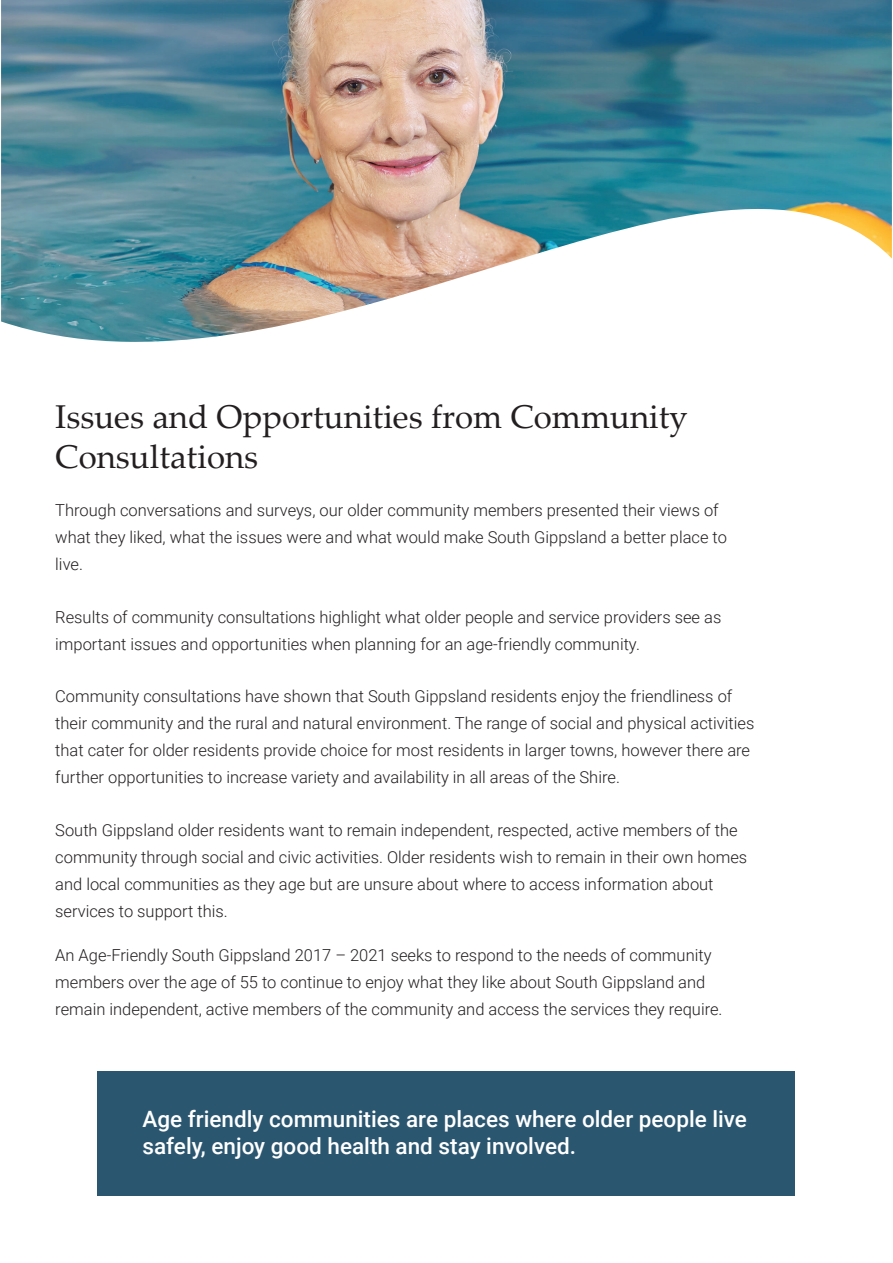
<style>
.page{position:relative;width:893px;height:1263px;background:#fff}
.page>*{position:absolute;margin:0;border:0;box-sizing:border-box;transform-origin:0 0}
.t1{font:33px/39.6px "Palatino Linotype";color:#231f20}
.t2{font:500 22.5px/27px "Roboto";color:#fff}
.t3{font:300 16.5px/27px "Roboto";color:#231f20}
</style>
<div class="page">
<img style="left:1px;top:0;width:891px;height:342px">
<div style="left:98px;top:1071px;width:697px;height:125px;background:#2b5670"></div>
<h1 class="t1" style="left:55px;top:396px;width:634px">Issues and Opportunities from Community<br>Consultations</h1>
<p class="t3" style="left:55px;top:496px;width:673px">Through conversations and surveys, our older community members presented their views of what they liked, what the issues were and what would make South Gippsland a better place to live.</p>
<p class="t3" style="left:55px;top:603px;width:668px">Results of community consultations highlight what older people and service providers see as important issues and opportunities when planning for an age-friendly community.</p>
<p class="t3" style="left:55px;top:682px;width:701px">Community consultations have shown that South Gippsland residents enjoy the friendliness of their community and the rural and natural environment. The range of social and physical activities that cater for older residents provide choice for most residents in larger towns, however there are further opportunities to increase variety and availability in all areas of the Shire.</p>
<p class="t3" style="left:55px;top:816px;width:693px">South Gippsland older residents want to remain independent, respected, active members of the community through social and civic activities. Older residents wish to remain in their own homes and local communities as they age but are unsure about where to access information about services to support this.</p>
<p class="t3" style="left:55px;top:941px;width:669px">An Age-Friendly South Gippsland 2017 – 2021 seeks to respond to the needs of community members over the age of 55 to continue to enjoy what they like about South Gippsland and remain independent, active members of the community and access the services they require.</p>
<h2 class="t2" style="left:142px;top:1105px;width:606px">Age friendly communities are places where older people live safely, enjoy good health and stay involved.</h2>
</div>
